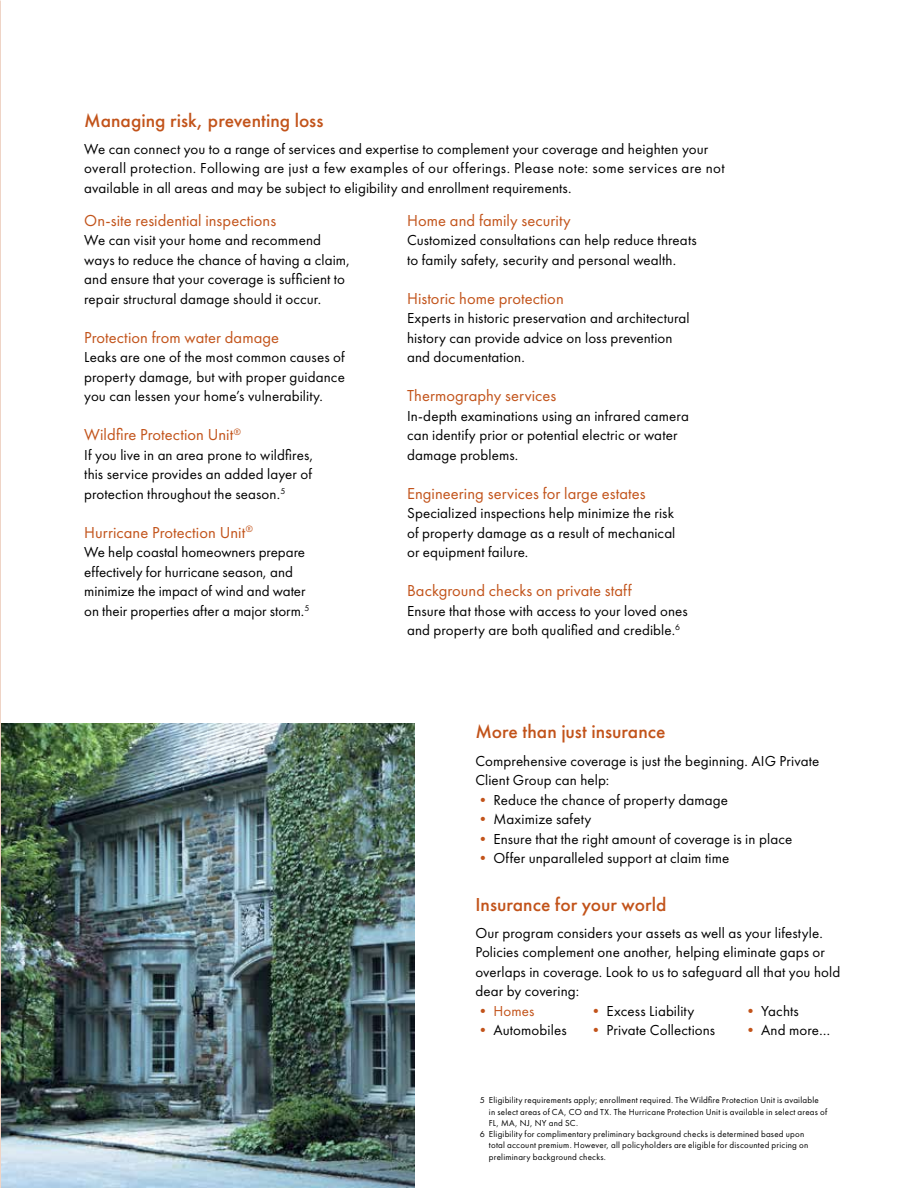
<style>
.page{position:relative;width:918px;height:1188px;background:#fff}
.page>*{position:absolute;margin:0;border:0;box-sizing:border-box;transform-origin:0 0}
.t1{font:500 19.5px "Futura PT";color:#c2531a}
.t2{font:16.5px "Futura PT";letter-spacing:.005em;color:#c2531a}
.t3{font:15px/19.5px "Futura PT";letter-spacing:.005em;color:#000}
.t4{font:15px "Futura PT";letter-spacing:.01em;color:#c2531a}
.t5{font:9px "Futura PT";letter-spacing:.025em;color:#000}
.s1{color:#c2531a}
</style>
<div class="page">
<img style="left:1px;top:724px;width:414px;height:464px">
<h1 class="t1" style="left:84px;top:109px;width:241px">Managing risk, preventing loss</h1>
<p class="t3" style="left:84px;top:139px;width:642px">We can connect you to a range of services and expertise to complement your coverage and heighten your overall protection. Following are just a few examples of our offerings. Please note: some services are not available in all areas and may be subject to eligibility and enrollment requirements.</p>
<p class="t2" style="left:84px;top:210px;width:193px">On-site residential inspections</p>
<p class="t3" style="left:84px;top:230px;width:268px">We can visit your home and recommend ways to reduce the chance of having a claim, and ensure that your coverage is sufficient to repair structural damage should it occur.</p>
<p class="t2" style="left:84px;top:327px;width:196px">Protection from water damage</p>
<p class="t3" style="left:84px;top:347px;width:262px;text-align:justify">Leaks are one of the most common causes of property damage, but with proper guidance you can lessen your home’s vulnerability.</p>
<p class="t2" style="left:84px;top:425px;width:158px">Wildfire Protection Unit<sup>®</sup></p>
<p class="t3" style="left:84px;top:445px;width:231px;text-align:justify">If you live in an area prone to wildfires, this service provides an added layer of protection throughout the season.<sup>5</sup></p>
<p class="t2" style="left:84px;top:522px;width:170px">Hurricane Protection Unit<sup>®</sup></p>
<p class="t3" style="left:84px;top:542px;width:227px">We help coastal homeowners prepare effectively for hurricane season, and minimize the impact of wind and water on their properties after a major storm.<sup>5</sup></p>
<p class="t2" style="left:407px;top:210px;width:165px">Home and family security</p>
<p class="t3" style="left:407px;top:230px;width:291px">Customized consultations can help reduce threats to family safety, security and personal wealth.</p>
<p class="t2" style="left:407px;top:288px;width:158px">Historic home protection</p>
<p class="t3" style="left:407px;top:308px;width:284px">Experts in historic preservation and architectural history can provide advice on loss prevention and documentation.</p>
<p class="t2" style="left:407px;top:386px;width:151px">Thermography services</p>
<p class="t3" style="left:407px;top:406px;width:283px">In-depth examinations using an infrared camera can identify prior or potential electric or water damage problems.</p>
<p class="t2" style="left:407px;top:483px;width:240px">Engineering services for large estates</p>
<p class="t3" style="left:407px;top:503px;width:270px;text-align:justify">Specialized inspections help minimize the risk of property damage as a result of mechanical or equipment failure.</p>
<p class="t2" style="left:407px;top:581px;width:226px">Background checks on private staff</p>
<p class="t3" style="left:407px;top:601px;width:282px">Ensure that those with access to your loved ones and property are both qualified and credible.<sup>6</sup></p>
<h1 class="t1" style="left:475px;top:720px;width:192px">More than just insurance</h1>
<p class="t3" style="left:475px;top:751px;width:346px">Comprehensive coverage is just the beginning. AIG Private<br>Client Group can help:</p>
<p class="t3" style="left:475px;top:790px;width:254px"><span class="s1">•</span> Reduce the chance of property damage</p>
<p class="t3" style="left:475px;top:809px;width:118px"><span class="s1">•</span> Maximize safety</p>
<p class="t3" style="left:475px;top:829px;width:318px"><span class="s1">•</span> Ensure that the right amount of coverage is in place</p>
<p class="t3" style="left:475px;top:848px;width:255px"><span class="s1">•</span> Offer unparalleled support at claim time</p>
<h1 class="t1" style="left:475px;top:893px;width:193px">Insurance for your world</h1>
<p class="t3" style="left:475px;top:923px;width:366px">Our program considers your assets as well as your lifestyle.<br>Policies complement one another, helping eliminate gaps or overlaps in coverage. Look to us to safeguard all that you hold dear by covering:</p>
<p class="t4" style="left:475px;top:1002px;width:61px">• Homes</p>
<p class="t3" style="left:475px;top:1021px;width:93px"><span class="s1">•</span> Automobiles</p>
<p class="t3" style="left:589px;top:1001px;width:107px"><span class="s1">•</span> Excess Liability</p>
<p class="t3" style="left:589px;top:1020px;width:128px"><span class="s1">•</span> Private Collections</p>
<p class="t3" style="left:743px;top:1001px;width:57px"><span class="s1">•</span> Yachts</p>
<p class="t3" style="left:743px;top:1020px;width:89px"><span class="s1">•</span> And more…</p>
<p class="t5" style="left:480px;top:1095px;width:340px">5 Eligibility requirements apply; enrollment required. The Wildfire Protection Unit is available</p>
<p class="t5" style="left:489px;top:1106px;width:340px">in select areas of CA, CO and TX. The Hurricane Protection Unit is available in select areas of</p>
<p class="t5" style="left:489px;top:1118px;width:91px">FL, MA, NJ, NY and SC.</p>
<p class="t5" style="left:480px;top:1129px;width:326px">6 Eligibility for complimentary preliminary background checks is determined based upon</p>
<p class="t5" style="left:489px;top:1140px;width:321px">total account premium. However, all policyholders are eligible for discounted pricing on</p>
<p class="t5" style="left:489px;top:1151px;width:119px">preliminary background checks.</p>
</div>
